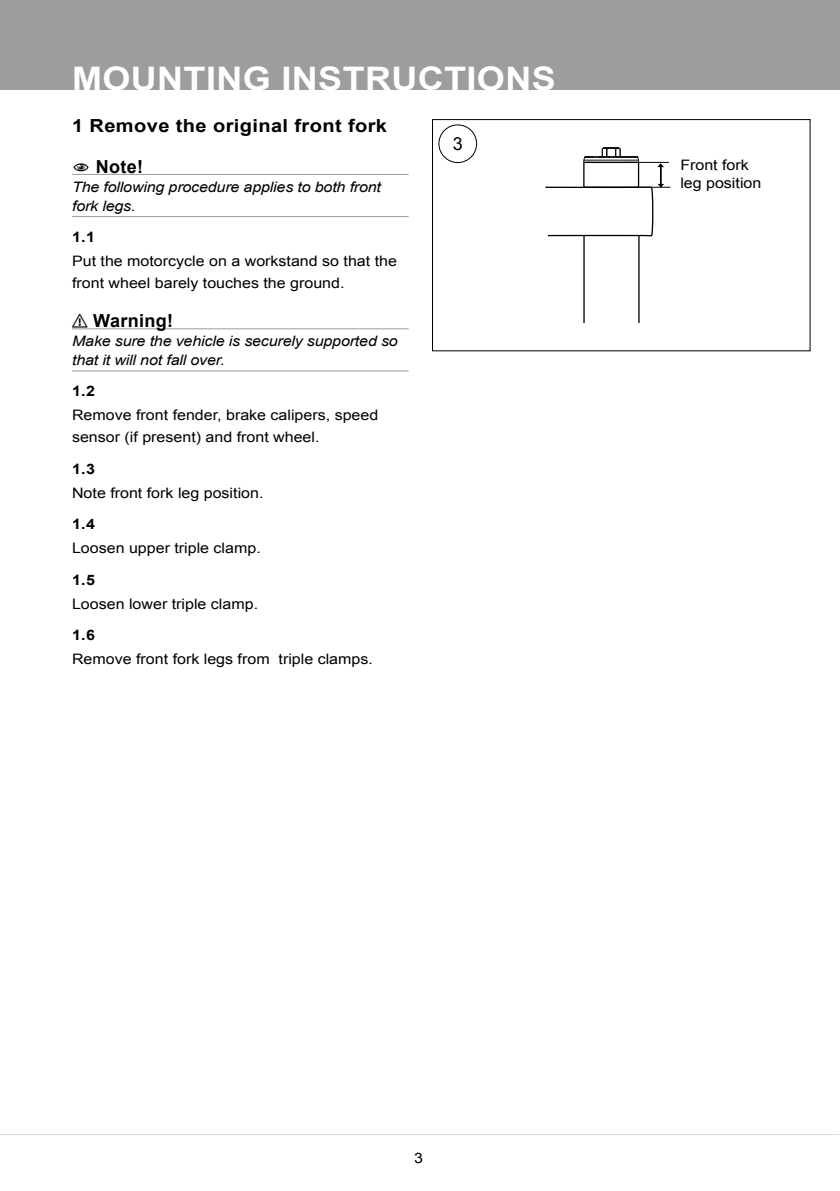
<style>
.page{position:relative;width:840px;height:1191px;background:#fff}
.page>*{position:absolute;margin:0;border:0;box-sizing:border-box;transform-origin:0 0}
.t1{font:700 32.4px "Arial";letter-spacing:.01em;color:#fff;scale:1.11 1}
.t2{font:700 18px "Arial";letter-spacing:.02em;color:#000;scale:1.11 1}
.t3{font:700 18px "Arial";letter-spacing:.02em;color:#000}
.t4{font:18px "Arial";color:#000}
.t5{font:14.4px/22px "Arial";color:#000;scale:1.11 1}
.t6{font:italic 14.4px/19px "Arial";letter-spacing:-.01em;color:#000;scale:1.11 1}
.t7{font:700 14.4px "Arial";color:#000;scale:1.11 1}
</style>
<div class="page">
<div style="left:0;top:0;width:839px;height:90px;background:#9d9d9c"></div>
<hr style="left:0;top:1134px;width:838px;height:1px;background:#dadada">
<div style="left:432px;top:119px;width:378px;height:232px;border:1px solid #000"></div>
<hr style="left:72px;top:174px;width:336px;height:1px;background:#9d9d9c">
<hr style="left:72px;top:216px;width:336px;height:1px;background:#9d9d9c">
<hr style="left:72px;top:328px;width:336px;height:1px;background:#9d9d9c">
<hr style="left:72px;top:371px;width:336px;height:1px;background:#9d9d9c">
<div style="left:438px;top:124px;width:39px;height:39px;border:1px solid #000;border-radius:50%"></div>
<hr style="left:583px;top:235px;width:1px;height:88px;background:#000">
<hr style="left:638px;top:235px;width:1px;height:88px;background:#000">
<svg style="left:545px;top:147px;width:124px;height:90px"></svg>
<h1 class="t1" style="left:72px;top:57px;width:437px">MOUNTING INSTRUCTIONS</h1>
<p class="t2" style="left:72px;top:113px;width:285px">1 Remove the original front fork</p>
<p class="t3" style="left:109px;top:154px;width:36px">Not e!</p>
<p class="t6" style="left:72px;top:177px;width:280px">The following procedure applies to both front fork legs.</p>
<p class="t7" style="left:72px;top:227px;width:22px">1.1</p>
<p class="t5" style="left:72px;top:250px;width:294px">Put the motorcycle on a workstand so that the front wheel barely touches the ground.</p>
<p class="t3" style="left:72px;top:309px;width:57px">⚠ Warning!</p>
<p class="t6" style="left:72px;top:332px;width:295px">Make sure the vehicle is securely supported so that it will not fall over.</p>
<p class="t7" style="left:72px;top:382px;width:22px">1.2</p>
<p class="t5" style="left:72px;top:404px;width:277px">Remove front fender, brake calipers, speed sensor (if present) and front wheel.</p>
<p class="t7" style="left:72px;top:459px;width:22px">1.3</p>
<p class="t5" style="left:72px;top:482px;width:174px">Note front fork leg position.</p>
<p class="t7" style="left:72px;top:514px;width:22px">1.4</p>
<p class="t5" style="left:72px;top:537px;width:171px">Loosen upper triple clamp.</p>
<p class="t7" style="left:72px;top:570px;width:22px">1.5</p>
<p class="t5" style="left:72px;top:592px;width:169px">Loosen lower triple clamp.</p>
<p class="t7" style="left:72px;top:625px;width:22px">1.6</p>
<p class="t5" style="left:72px;top:648px;width:272px">Remove front fork legs from triple clamps.</p>
<p class="t4" style="left:452px;top:132px;width:12px">3</p>
<p class="t5" style="left:680px;top:156px;width:74px;line-height:18px">Front fork leg position</p>
<p class="t5" style="left:414px;top:1147px;width:10px">3</p>
</div>
